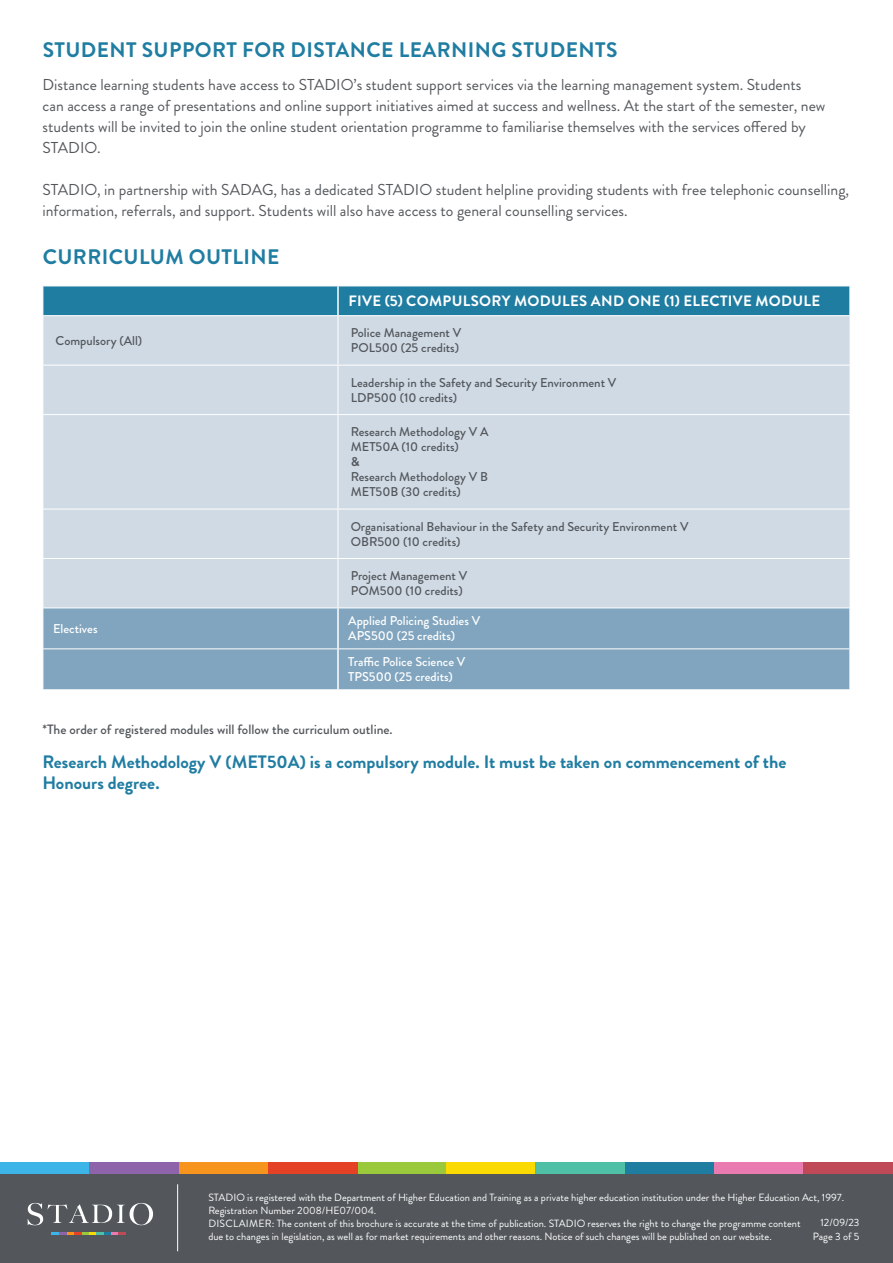
<style>
.page{position:relative;width:893px;height:1263px;background:#fff}
.page>*{position:absolute;margin:0;border:0;box-sizing:border-box;transform-origin:0 0}
.t1{font:700 21px "Brandon Grotesque";letter-spacing:.02em;color:#207da2}
.t2{font:700 18px/21.6px "Brandon Grotesque";color:#207da2}
.t3{font:15.75px/21px "Brandon Grotesque";color:#53575b}
.t4{font:700 15px "Brandon Grotesque";letter-spacing:.02em;color:#fff}
.t5{font:500 13.5px "Brandon Grotesque";color:#53575b}
.t6{font:500 12.75px/15px "Brandon Grotesque";color:#53575b}
.t7{font:500 12.75px/15px "Brandon Grotesque";color:#fff}
.t8{font:700 12.75px "Brandon Grotesque";color:#53575b}
.t9{font:10.5px/12.8px "Brandon Grotesque";color:#fff}
</style>
<div class="page">
<div style="left:0;top:1172px;width:893px;height:91px;background:#53575b"></div>
<hr style="left:177px;top:1184px;width:1px;height:67px;background:#fff">
<svg style="left:28px;top:1203px;width:125px;height:22px"></svg>
<svg style="left:52px;top:1232px;width:74px;height:3px"></svg>
<div style="left:357px;top:1163px;width:89px;height:11px;background:#9aca3c"></div>
<div style="left:179px;top:1163px;width:89px;height:11px;background:#f7941e"></div>
<div style="left:625px;top:1163px;width:89px;height:11px;background:#207da2"></div>
<div style="left:0;top:1163px;width:89px;height:11px;background:#3cb4e7"></div>
<div style="left:89px;top:1163px;width:90px;height:11px;background:#8d64aa"></div>
<div style="left:268px;top:1163px;width:89px;height:11px;background:#e44126"></div>
<div style="left:446px;top:1163px;width:90px;height:11px;background:#fada00"></div>
<div style="left:536px;top:1163px;width:89px;height:11px;background:#4fbfa5"></div>
<div style="left:714px;top:1163px;width:90px;height:11px;background:#e97bb1"></div>
<div style="left:804px;top:1163px;width:89px;height:11px;background:#bf4956"></div>
<div style="left:44px;top:316px;width:806px;height:291px;background:#d0dae5"></div>
<div style="left:44px;top:608px;width:805px;height:81px;background:#81a5bf"></div>
<div style="left:43px;top:287px;width:806px;height:28px;background:#207da2"></div>
<hr style="left:337px;top:286px;width:2px;height:29px;background:#fff">
<hr style="left:338px;top:316px;width:1px;height:49px;background:#fff">
<hr style="left:43px;top:365px;width:295px;height:1px;background:#fff">
<hr style="left:338px;top:365px;width:512px;height:1px;background:#fff">
<hr style="left:338px;top:365px;width:1px;height:49px;background:#fff">
<hr style="left:43px;top:414px;width:295px;height:1px;background:#fff">
<hr style="left:338px;top:414px;width:512px;height:1px;background:#fff">
<hr style="left:338px;top:415px;width:1px;height:94px;background:#fff">
<hr style="left:43px;top:509px;width:295px;height:1px;background:#fff">
<hr style="left:338px;top:509px;width:512px;height:1px;background:#fff">
<hr style="left:338px;top:509px;width:1px;height:49px;background:#fff">
<hr style="left:43px;top:558px;width:295px;height:1px;background:#fff">
<hr style="left:338px;top:558px;width:512px;height:1px;background:#fff">
<hr style="left:338px;top:559px;width:1px;height:48px;background:#fff">
<hr style="left:337px;top:608px;width:2px;height:40px;background:#fff">
<hr style="left:337px;top:649px;width:2px;height:40px;background:#fff">
<hr style="left:43px;top:648px;width:295px;height:1px;background:#fff">
<hr style="left:338px;top:648px;width:511px;height:1px;background:#fff">
<h1 class="t1" style="left:43px;top:35px;width:576px">STUDENT SUPPORT FOR DISTANCE LEARNING STUDENTS</h1>
<p class="t3" style="left:43px;top:74px;width:784px">Distance learning students have access to STADIO’s student support services via the learning management system. Students can access a range of presentations and online support initiatives aimed at success and wellness. At the start of the semester, new students will be invited to join the online student orientation programme to familiarise themselves with the services offered by STADIO.</p>
<p class="t3" style="left:43px;top:179px;width:808px">STADIO, in partnership with SADAG, has a dedicated STADIO student helpline providing students with free telephonic counselling, information, referrals, and support. Students will also have access to general counselling services.</p>
<h1 class="t1" style="left:43px;top:242px;width:238px">CURRICULUM OUTLINE</h1>
<p class="t4" style="left:348px;top:290px;width:473px">FIVE (5) COMPULSORY MODULES AND ONE (1) ELECTIVE MODULE</p>
<p class="t6" style="left:56px;top:333px;width:88px">Compulsory (All)</p>
<p class="t6" style="left:351px;top:326px;width:112px">Police Management V<br>POL500 (25 credits)</p>
<p class="t6" style="left:351px;top:375px;width:267px">Leadership in the Safety and Security Environment V<br>LDP500 (10 credits)</p>
<p class="t6" style="left:351px;top:425px;width:139px">Research Methodology V A<br>MET50A (10 credits)</p>
<p class="t8" style="left:351px;top:453px;width:10px">&amp;</p>
<p class="t6" style="left:351px;top:470px;width:139px">Research Methodology V B<br>MET50B (30 credits)</p>
<p class="t6" style="left:351px;top:519px;width:339px">Organisational Behaviour in the Safety and Security Environment V<br>OBR500 (10 credits)</p>
<p class="t6" style="left:351px;top:568px;width:118px">Project Management V<br>POM500 (10 credits)</p>
<p class="t7" style="left:53px;top:621px;width:46px">Electives</p>
<p class="t7" style="left:348px;top:614px;width:133px">Applied Policing Studies V<br>APS500 (25 credits)</p>
<p class="t7" style="left:348px;top:655px;width:119px">Traffic Police Science V<br>TPS500 (25 credits)</p>
<p class="t5" style="left:43px;top:720px;width:352px">*The order of registered modules will follow the curriculum outline.</p>
<p class="t2" style="left:43px;top:751px;width:745px">Research Methodology V (MET50A) is a compulsory module. It must be taken on commencement of the<br>Honours degree.</p>
<p class="t9" style="left:208px;top:1191px;width:637px">STADIO is registered with the Department of Higher Education and Training as a private higher education institution under the Higher Education Act, 1997.<br>Registration Number 2008/HE07/004.<br>DISCLAIMER: The content of this brochure is accurate at the time of publication. STADIO reserves the right to change the programme content<br>due to changes in legislation, as well as for market requirements and other reasons. Notice of such changes will be published on our website.</p>
<p class="t9" style="left:813px;top:1216px;width:48px;line-height:13.5px;text-align:right">12/09/23<br>Page 3 of 5</p>
</div>
